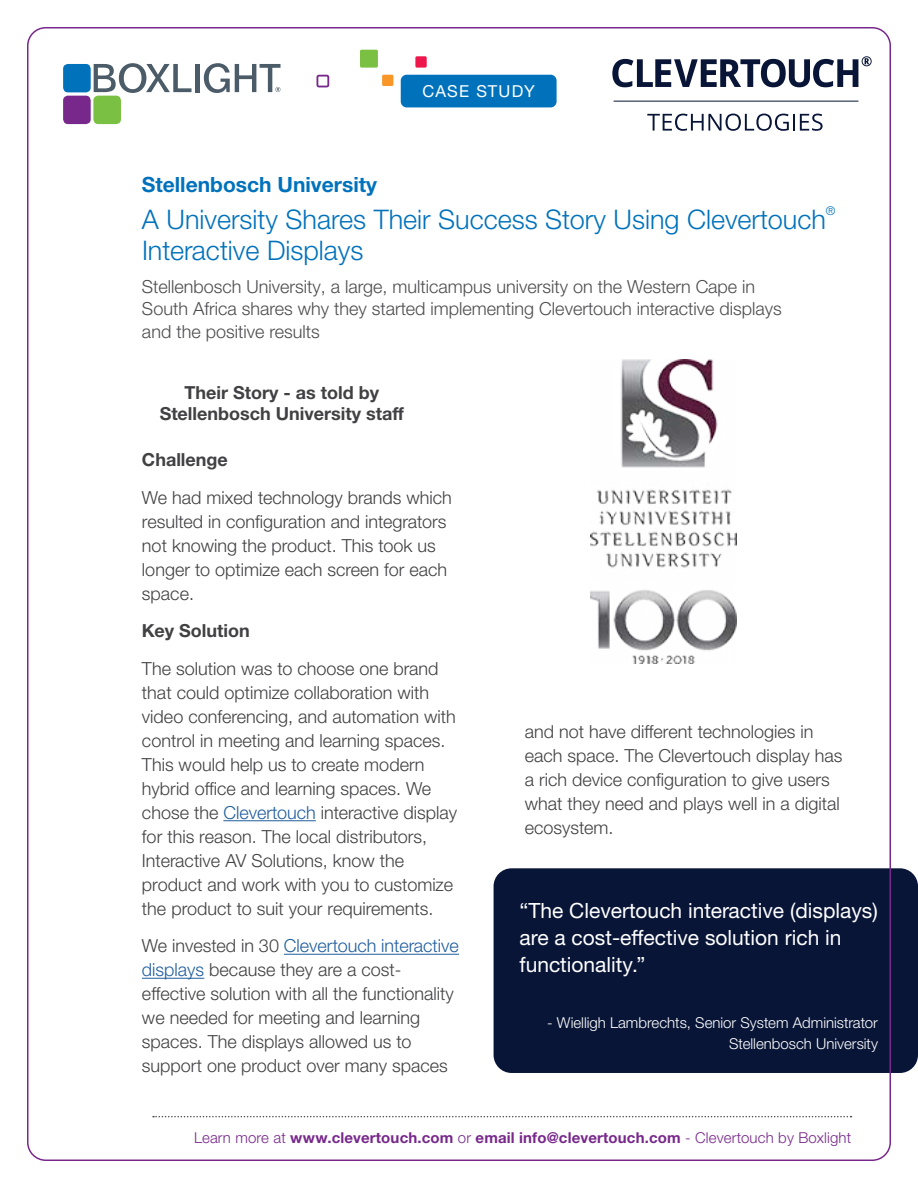
<style>
.page{position:relative;width:918px;height:1188px;background:#fff}
.page>*{position:absolute;margin:0;border:0;box-sizing:border-box;transform-origin:0 0}
.t1{font:300 27px "Helvetica Neue LTW1 G";color:#0072bc}
.t2{font:21px/27px "Helvetica Neue LTW1 G";color:#fff}
.t3{font:700 21px "Helvetica Neue LTW1 G";color:#0072bc}
.t4{font:300 18px/24px "Helvetica Neue LTW1 G";color:#414042}
.t5{font:300 18px/22.5px "Helvetica Neue LTW1 G";color:#4d4d4f}
.t6{font:700 18px/21px "Helvetica Neue LTW1 G";color:#414042;text-align:center}
.t7{font:16.5px "Helvetica Neue LTW1 G";letter-spacing:.075em;color:#fff}
.t8{font:700 15px "Helvetica Neue LTW1 G";letter-spacing:.01em;color:#78288b}
.t9{font:300 15px/21px "Helvetica Neue LTW1 G";color:#fff;text-align:right}
.t10{font:300 12px "Helvetica Neue LTW1 G";color:#0072bc}
.s1{color:#215e9e}
.s2{font-weight:300}
</style>
<div class="page">
<svg style="left:153px;top:1116px;width:699px;height:1px"></svg>
<div style="left:360px;top:50px;width:18px;height:18px;background:#7ac143;border-radius:2px"></div>
<div style="left:382px;top:75px;width:11px;height:11px;background:#f89728;border-radius:2px"></div>
<div style="left:415px;top:56px;width:12px;height:12px;background:#ed174c;border-radius:2px"></div>
<div style="left:316px;top:75px;width:13px;height:12px;border:2px solid #78288b;border-radius:2px"></div>
<div style="left:401px;top:75px;width:156px;height:32px;background:#0072bc;border-radius:6px"></div>
<svg style="left:94px;top:63px;width:97px;height:30px"></svg>
<hr style="left:195px;top:64px;width:4px;height:28px;background:#4b5b68">
<svg style="left:204px;top:63px;width:77px;height:30px"></svg>
<div style="left:63px;top:64px;width:28px;height:28px;background:#0072bc;border-radius:5px"></div>
<div style="left:63px;top:96px;width:28px;height:28px;background:#78288b;border-radius:5px"></div>
<div style="left:93px;top:96px;width:28px;height:28px;background:#7ac143;border-radius:5px"></div>
<svg style="left:612px;top:56px;width:260px;height:31px"></svg>
<svg style="left:647px;top:114px;width:176px;height:17px"></svg>
<hr style="left:614px;top:101px;width:244px;height:1px;background:#081537">
<hr style="left:223px;top:820px;width:93px;height:1px;background:#215e9e">
<hr style="left:284px;top:954px;width:175px;height:1px;background:#215e9e">
<hr style="left:142px;top:978px;width:62px;height:1px;background:#215e9e">
<img style="left:590px;top:359px;width:146px;height:304px">
<div style="left:494px;top:868px;width:424px;height:205px;background:#081537;border-radius:18px"></div>
<p class="t7" style="left:423px;top:81px;width:114px">CASE STUDY</p>
<p class="t3" style="left:142px;top:171px;width:237px">Stellenbosch University</p>
<h1 class="t1" style="left:142px;top:202px;width:685px">A University Shares Their Success Story Using Clevertouch</h1>
<p class="t10" style="left:826px;top:203px;width:11px">®</p>
<h1 class="t1" style="left:142px;top:234px;width:223px">Interactive Displays</h1>
<p class="t5" style="left:142px;top:275px;width:641px">Stellenbosch University, a large, multicampus university on the Western Cape in<br>South Africa shares why they started implementing Clevertouch interactive displays and the positive results</p>
<p class="t6" style="left:160px;top:382px;width:246px">Their Story - as told by<br>Stellenbosch University staff</p>
<p class="t6" style="left:142px;top:449px;width:87px">Challenge</p>
<p class="t4" style="left:142px;top:485px;width:311px">We had mixed technology brands which resulted in configuration and integrators not knowing the product. This took us longer to optimize each screen for each space.</p>
<p class="t6" style="left:142px;top:620px;width:109px">Key Solution</p>
<p class="t4" style="left:142px;top:656px;width:317px">The solution was to choose one brand that could optimize collaboration with video conferencing, and automation with control in meeting and learning spaces.<br>This would help us to create modern hybrid office and learning spaces. We chose the <span class="s1">Clevertouch</span> interactive display for this reason. The local distributors, Interactive AV Solutions, know the product and work with you to customize the product to suit your requirements.</p>
<p class="t4" style="left:142px;top:934px;width:318px">We invested in 30 <span class="s1">Clevertouch interactive displays</span> because they are a cost&shy;effective solution with all the functionality we needed for meeting and learning spaces. The displays allowed us to support one product over many spaces</p>
<p class="t4" style="left:525px;top:720px;width:319px">and not have different technologies in each space. The Clevertouch display has a rich device configuration to give users what they need and plays well in a digital ecosystem.</p>
<p class="t2" style="left:519px;top:897px;width:360px">“The Clevertouch interactive (displays) are a cost-effective solution rich in functionality.”</p>
<p class="t9" style="left:547px;top:1012px;width:332px">- Wielligh Lambrechts, Senior System Administrator<br>Stellenbosch University</p>
<p class="t8" style="left:194px;top:1128px;width:659px"><span class="s2">Learn more at</span> www.clevertouch.com <span class="s2">or</span> email info@clevertouch.com <span class="s2">- Clevertouch by Boxlight</span></p>
</div>
